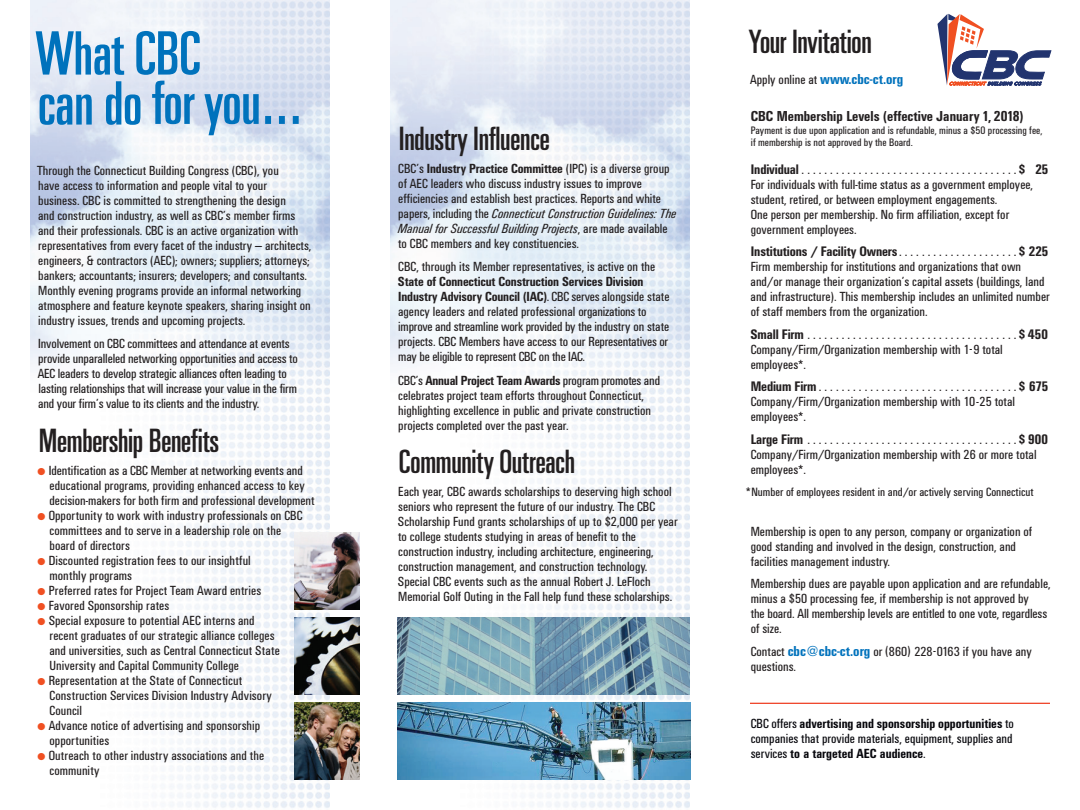
<style>
.page{position:relative;width:1080px;height:810px;background:#fff}
.page>*{position:absolute;margin:0;border:0;box-sizing:border-box;transform-origin:0 0}
.t1{font:65px/49.4px "Univers U59";letter-spacing:-.02em;color:#0072bc}
.t2{font:35px "Univers U59";letter-spacing:-.025em;color:#231f20}
.t3{font:15px "Univers U67";color:#231f20}
.t4{font:15px "Univers U67";color:#0072bc}
.t5{font:14.38px "Univers U57";color:#231f20}
.t6{font:14.38px "Univers U67";letter-spacing:-.01em;color:#231f20}
.t7{font:13.75px/15px "Univers U57";color:#231f20}
.t8{font:13.75px/15px "Univers U58";letter-spacing:.01em;color:#231f20}
.t9{font:13.75px/15px "Univers U67";letter-spacing:-.01em;color:#231f20}
.t10{font:13.75px "Univers U67";color:#08080d}
.t11{font:13.75px "Univers U57";color:#08080d}
.t12{font:12.5px "Univers U57";color:#231f20}
.t13{font:11.25px/12.5px "Univers U57";color:#231f20}
.s1{color:#f05022}
.s2{font-family:"Univers U67"}
.s3{font-family:"Univers U57"}
.s4{font-family:"Univers U57";font-size:13.75px;color:#231f20}
.s5{font-size:13.12px}
.s6{font-family:"Univers U67";font-size:15px;color:#0072bc}
</style>
<div class="page">
<img style="left:390px;top:0;width:300px;height:808px">
<img style="left:30px;top:0;width:300px;height:808px">
<img style="left:295px;top:532px;width:65px;height:78px">
<img style="left:295px;top:618px;width:65px;height:77px">
<img style="left:295px;top:703px;width:65px;height:77px">
<img style="left:398px;top:703px;width:292px;height:77px">
<img style="left:397px;top:618px;width:293px;height:77px">
<svg style="left:937px;top:14px;width:114px;height:72px"></svg>
<hr style="left:750px;top:703px;width:300px;height:1px;background:#ef3e22">
<h1 class="t1" style="left:35px;top:34px;width:269px">What CBC<br>can do for you…</h1>
<p class="t7" style="left:37px;top:163px;width:276px">Through the Connecticut Building Congress (CBC), you<br>have access to information and people vital to your<br>business. CBC is committed to strengthening the design<br>and construction industry, as well as CBC’s member firms and their professionals. CBC is an active organization with representatives from every facet of the industry — architects, engineers, &amp; contractors (AEC); owners; suppliers; attorneys; bankers; accountants; insurers; developers; and consultants.<br>Monthly evening programs provide an informal networking atmosphere and feature keynote speakers, sharing insight on industry issues, trends and upcoming projects.</p>
<p class="t7" style="left:38px;top:336px;width:262px">Involvement on CBC committees and attendance at events provide unparalleled networking opportunities and access to AEC leaders to develop strategic alliances often leading to lasting relationships that will increase your value in the firm and your firm’s value to its clients and the industry.</p>
<h2 class="t2" style="left:39px;top:417px;width:182px">Membership Benefits</h2>
<p class="t7" style="left:50px;top:463px;width:267px;text-indent:-12px"><span class="s1">●</span> Identification as a CBC Member at networking events and educational programs, providing enhanced access to key decision-makers for both firm and professional development</p>
<p class="t7" style="left:50px;top:508px;width:255px;text-indent:-12px"><span class="s1">●</span> Opportunity to work with industry professionals on CBC committees and to serve in a leadership role on the board of directors</p>
<p class="t7" style="left:50px;top:553px;width:203px;text-indent:-12px"><span class="s1">●</span> Discounted registration fees to our insightful monthly programs</p>
<p class="t7" style="left:38px;top:583px;width:225px"><span class="s1">●</span> Preferred rates for Project Team Award entries</p>
<p class="t7" style="left:38px;top:598px;width:133px"><span class="s1">●</span> Favored Sponsorship rates</p>
<p class="t7" style="left:49px;top:613px;width:232px;text-indent:-12px"><span class="s1">●</span> Special exposure to potential AEC interns and recent graduates of our strategic alliance colleges and universities, such as Central Connecticut State University and Capital Community College</p>
<p class="t7" style="left:50px;top:673px;width:224px;text-indent:-12px"><span class="s1">●</span> Representation at the State of Connecticut<br>Construction Services Division Industry Advisory<br>Council</p>
<p class="t7" style="left:50px;top:718px;width:212px;text-indent:-12px"><span class="s1">●</span> Advance notice of advertising and sponsorship opportunities</p>
<p class="t7" style="left:50px;top:748px;width:216px;text-indent:-12px"><span class="s1">●</span> Outreach to other industry associations and the community</p>
<h2 class="t2" style="left:399px;top:115px;width:153px">Industry Influence</h2>
<p class="t7" style="left:398px;top:161px;width:273px">CBC’s <span class="s2">Industry Practice Committee</span> (IPC) is a diverse group of AEC leaders who discuss industry issues to improve efficiencies and establish best practices. Reports and white</p>
<p class="t8" style="left:398px;top:207px;width:280px"><span class="s3">papers, including the</span> Connecticut Construction Guidelines: The<br>Manual for Successful Building Projects<span class="s3">, are made available</span></p>
<p class="t7" style="left:398px;top:232px;width:259px;line-height:23.1px">to CBC members and key constituencies.<br>CBC, through its Member representatives, is active on the</p>
<p class="t9" style="left:398px;top:276px;width:273px">State of Connecticut Construction Services Division<br>Industry Advisory Council (IAC)<span class="s3">. CBC serves alongside state</span></p>
<p class="t7" style="left:398px;top:304px;width:273px">agency leaders and related professional organizations to improve and streamline work provided by the industry on state projects. CBC Members have access to our Representatives or may be eligible to represent CBC on the IAC.</p>
<p class="t7" style="left:398px;top:373px;width:263px">CBC’s <span class="s2">Annual Project Team Awards</span> program promotes and celebrates project team efforts throughout Connecticut, highlighting excellence in public and private construction projects completed over the past year.</p>
<h2 class="t2" style="left:399px;top:438px;width:178px">Community Outreach</h2>
<p class="t7" style="left:398px;top:484px;width:281px">Each year, CBC awards scholarships to deserving high school seniors who represent the future of our industry. The CBC Scholarship Fund grants scholarships of up to $2,000 per year to college students studying in areas of benefit to the construction industry, including architecture, engineering, construction management, and construction technology.<br>Special CBC events such as the annual Robert J. LeFloch Memorial Golf Outing in the Fall help fund these scholarships.</p>
<h2 class="t2" style="left:749px;top:18px;width:125px">Your Invitation</h2>
<p class="t4" style="left:750px;top:69px;width:155px"><span class="s4">Apply online at</span> www.cbc-ct.org</p>
<p class="t3" style="left:751px;top:106px;width:274px">CBC Membership Levels (effective January 1, 2018)</p>
<p class="t13" style="left:751px;top:124px;width:293px">Payment is due upon application and is refundable, minus a $50 processing fee, if membership is not approved by the Board.</p>
<p class="t5" style="left:751px;top:161px;width:52px"><span class="s2">Individual</span>......................................</p>
<p class="t6" style="left:1019px;top:160px;width:31px">$ 25</p>
<p class="t7" style="left:751px;top:177px;width:284px">For individuals with full-time status as a government employee, student, retired, or between employment engagements.<br>One person per membership. No firm affiliation, except for government employees.</p>
<p class="t6" style="left:751px;top:242px;width:151px">Institutions / Facility Owners<span class="s3">.....................</span></p>
<p class="t6" style="left:1019px;top:242px;width:31px">$ 225</p>
<p class="t7" style="left:751px;top:259px;width:301px">Firm membership for institutions and organizations that own and/or manage their organization’s capital assets (buildings, land and infrastructure). This membership includes an unlimited number of staff members from the organization.</p>
<p class="t5" style="left:751px;top:326px;width:58px"><span class="s2">Small Firm</span>.....................................</p>
<p class="t6" style="left:1019px;top:325px;width:31px">$ 450</p>
<p class="t7" style="left:751px;top:342px;width:254px">Company/Firm/Organization membership with 1-9 total employees*.</p>
<p class="t5" style="left:751px;top:378px;width:70px"><span class="s2">Medium Firm</span>...................................</p>
<p class="t6" style="left:1019px;top:377px;width:31px">$ 675</p>
<p class="t7" style="left:751px;top:394px;width:266px">Company/Firm/Organization membership with 10-25 total employees*.</p>
<p class="t5" style="left:751px;top:431px;width:58px"><span class="s2">Large Firm</span>.....................................</p>
<p class="t6" style="left:1019px;top:430px;width:31px">$ 900</p>
<p class="t7" style="left:751px;top:447px;width:287px">Company/Firm/Organization membership with 26 or more total employees*.</p>
<p class="t12" style="left:746px;top:485px;width:289px"><span class="s5">*</span>Number of employees resident in and/or actively serving Connecticut</p>
<p class="t7" style="left:751px;top:524px;width:283px">Membership is open to any person, company or organization of good standing and involved in the design, construction, and facilities management industry.</p>
<p class="t7" style="left:751px;top:576px;width:302px">Membership dues are payable upon application and are refundable, minus a $50 processing fee, if membership is not approved by<br>the board. All membership levels are entitled to one vote, regardless of size.</p>
<p class="t7" style="left:751px;top:644px;width:283px">Contact <span class="s6">cbc@cbc-ct.org</span> or (860) 228-0163 if you have any questions.</p>
<p class="t10" style="left:751px;top:715px;width:265px"><span class="s3">CBC offers</span> advertising and sponsorship opportunities <span class="s3">to</span></p>
<p class="t11" style="left:751px;top:731px;width:263px">companies that provide materials, equipment, supplies and</p>
<p class="t10" style="left:751px;top:745px;width:177px"><span class="s3">services</span> to a targeted AEC audience<span class="s3">.</span></p>
</div>
